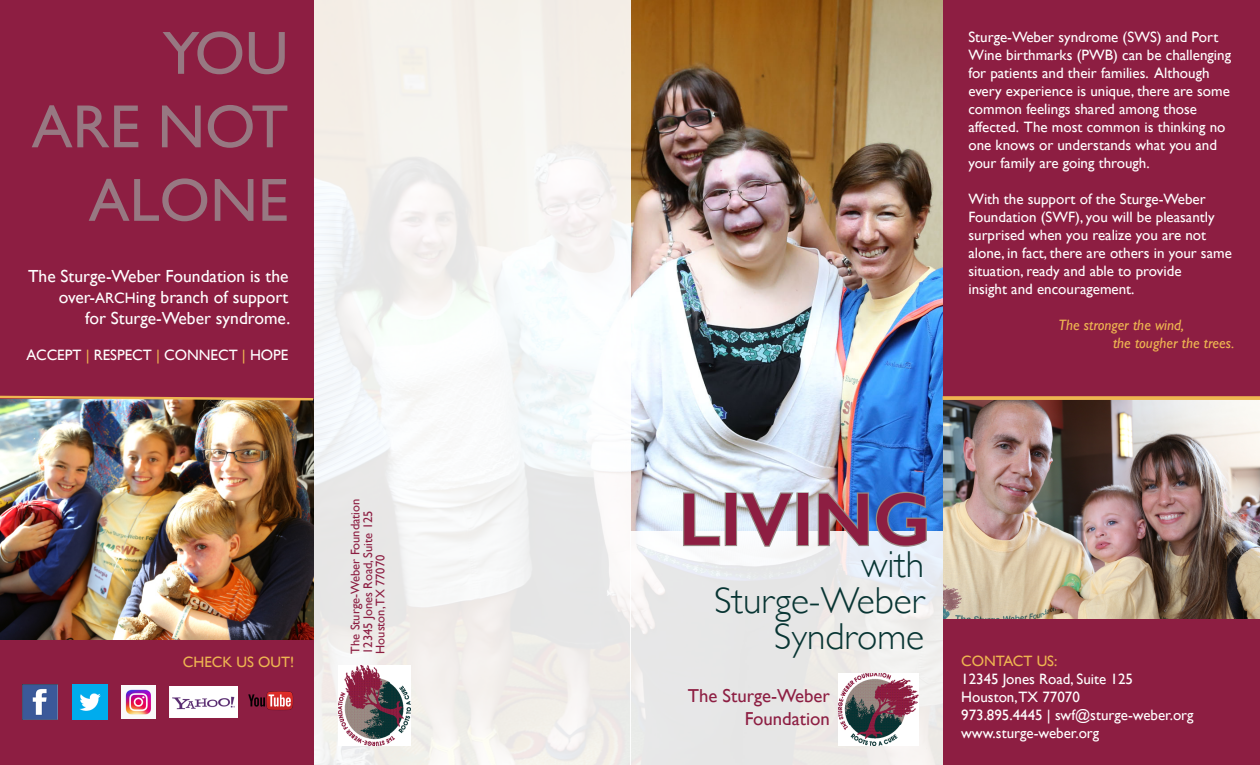
<style>
.page{position:relative;width:1260px;height:765px;background:#fff}
.page>*{position:absolute;margin:0;border:0;box-sizing:border-box;transform-origin:0 0}
.t1{font:600 75px "Gill Sans";color:#8d1e42}
.t2{font:61.25px/73.5px "Gill Sans";color:#977882;text-align:right}
.t3{font:300 37.5px/36.2px "Gill Sans";color:#083533;text-align:right}
.t4{font:18.75px/22.5px "Gill Sans";color:#8d1e42;text-align:right}
.t5{font:17.5px/21px "Gill Sans";color:#fff;text-align:right}
.t6{font:15px/18px "Gill Sans";color:#fff}
.t7{font:italic 15px/18px "Gill Sans";color:#eeb551}
.t8{font:15px "Gill Sans";color:#eeb551}
.t9{font:12.5px/12.5px "Gill Sans";color:#8d1e42}
.s1{font-size:15px}
.s2{color:#eeb551}
</style>
<div class="page">
<img style="left:630px;top:0;width:313px;height:531px">
<svg style="left:313px;top:0;width:317px;height:765px;fill:#f4f2ee"></svg>
<svg style="left:631px;top:531px;width:312px;height:234px;fill:#e7e7e7"></svg>
<svg style="left:682px;top:491px;width:39px;height:56px"></svg>
<div style="left:725px;top:492px;width:12px;height:54px;border:2px solid #968782"></div>
<svg style="left:739px;top:490px;width:56px;height:58px"></svg>
<div style="left:796px;top:492px;width:13px;height:54px;border:2px solid #968782"></div>
<img style="left:817px;top:491px;width:111px;height:57px">
<img style="left:839px;top:673px;width:80px;height:72px">
<div style="left:0;top:0;width:313px;height:765px;background:#8d1e42"></div>
<div style="left:943px;top:0;width:317px;height:765px;background:#8d1e42"></div>
<img style="left:943px;top:400px;width:317px;height:219px">
<img style="left:0;top:402px;width:313px;height:237px">
<img style="left:22px;top:685px;width:36px;height:35px">
<img style="left:73px;top:685px;width:34px;height:34px">
<img style="left:237px;top:691px;width:56px;height:27px">
<img style="left:169px;top:686px;width:69px;height:31px">
<img style="left:122px;top:685px;width:33px;height:34px">
<img style="left:0;top:394px;width:316px;height:8px">
<svg style="left:943px;top:396px;width:317px;height:4px"></svg>
<img style="left:338px;top:665px;width:73px;height:80px">
<h2 class="t2" style="left:32px;top:16px;width:258px">YOU<br>ARE NOT<br>ALONE</h2>
<p class="t5" style="left:28px;top:266px;width:264px">The Sturge-Weber Foundation is the over-<span class="s1">ARCH</span>ing branch of support<br>for Sturge-Weber syndrome.</p>
<p class="t6" style="left:27px;top:346px;width:263px">ACCEPT <span class="s2">|</span> RESPECT <span class="s2">|</span> CONNECT <span class="s2">|</span> HOPE</p>
<p class="t6" style="left:968px;top:28px;width:264px">Sturge-Weber syndrome (SWS) and Port Wine birthmarks (PWB) can be challenging for patients and their families. Although every experience is unique, there are some common feelings shared among those affected. The most common is thinking no one knows or understands what you and your family are going through.</p>
<p class="t6" style="left:968px;top:190px;width:265px">With the support of the Sturge-Weber Foundation (SWF), you will be pleasantly surprised when you realize you are not alone, in fact, there are others in your same situation, ready and able to provide<br>insight and encouragement.</p>
<p class="t7" style="left:1113px;top:316px;width:123px;text-indent:-55px">The stronger the wind,<br>the tougher the trees.</p>
<h1 class="t1" style="left:679px;top:474px;width:253px">LIVING</h1>
<p class="t9" style="left:349px;top:654px;width:157px;rotate:-90deg">The Sturge-Weber Foundation<br>12345 Jones Road, Suite 125<br>Houston,TX 77070</p>
<h3 class="t3" style="left:714px;top:544px;width:211px">with<br>Sturge-Weber<br>Syndrome</h3>
<p class="t8" style="left:183px;top:653px;width:113px">CHECK US OUT!</p>
<p class="t8" style="left:961px;top:653px;width:98px">CONTACT US:</p>
<p class="t6" style="left:961px;top:670px;width:234px">12345 Jones Road, Suite 125<br>Houston,TX 77070<br>973.895.4445 | swf@sturge-weber.org www.sturge-weber.org</p>
<p class="t4" style="left:688px;top:685px;width:144px">The Sturge-Weber<br>Foundation</p>
</div>
